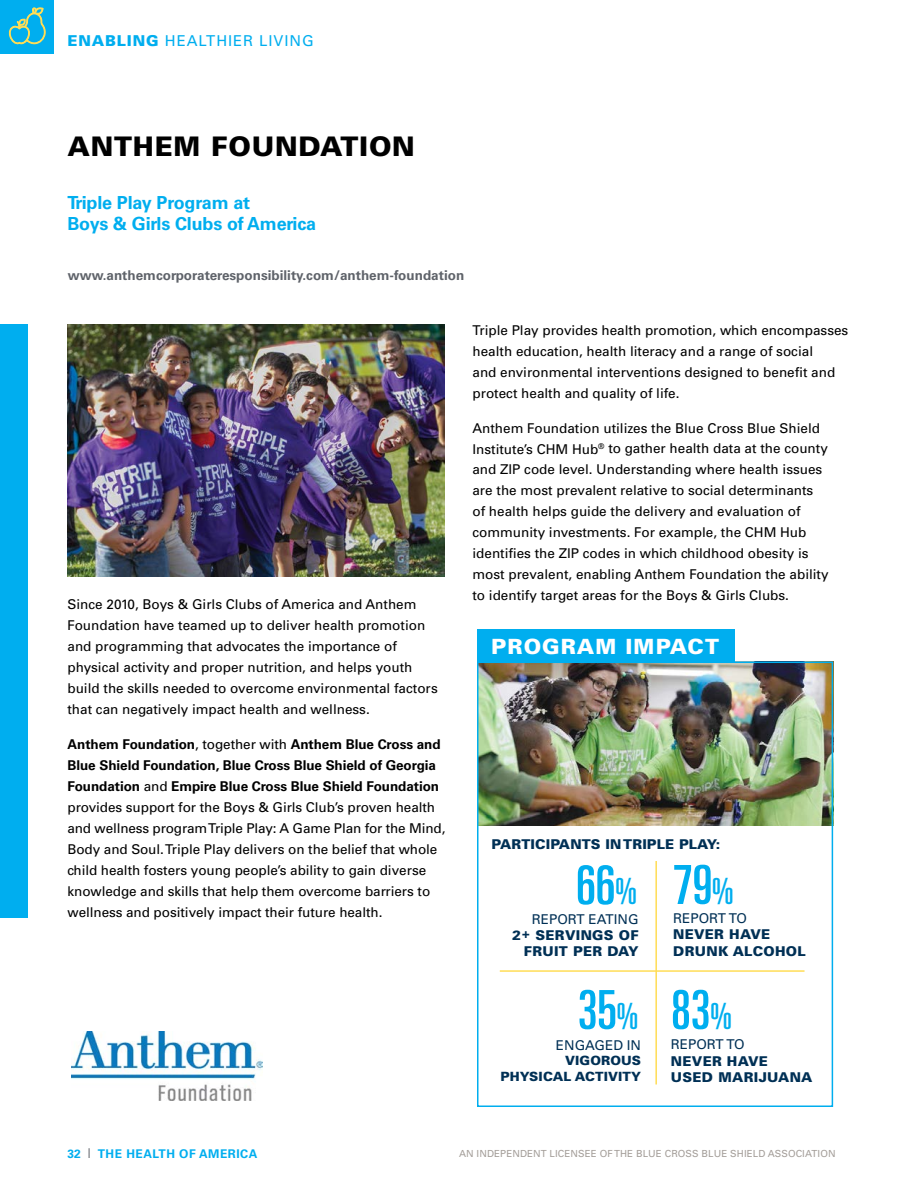
<style>
.page{position:relative;width:918px;height:1188px;background:#fff}
.page>*{position:absolute;margin:0;border:0;box-sizing:border-box;transform-origin:0 0}
.t1{font:ultra-condensed 54px "Univers";letter-spacing:-.01em;color:#00aeef}
.t2{font:900 27px "Univers";letter-spacing:.03em;color:#000}
.t3{font:900 21px "Univers";letter-spacing:.05em;color:#fff}
.t4{font:700 18px/21.6px "Univers";letter-spacing:-.01em;color:#00aeef}
.t5{font:15px "Univers";letter-spacing:.06em;color:#00aeef}
.t6{font:13.5px/21px "Univers";color:#000}
.t7{font:900 13.5px/16.2px "Univers";letter-spacing:.025em;color:#003055}
.t8{font:700 13.5px "Univers";color:#5f636a}
.t9{font:13.5px "Univers";color:#003055}
.t10{font:900 12.75px/16.2px "Univers";letter-spacing:.01em;color:#003055;text-align:right}
.t11{font:700 12px "Univers";letter-spacing:.04em;color:#00aeef}
.t12{font:9.75px "Univers";letter-spacing:.01em;color:#a49e99}
.s1{font-weight:900}
.s2{font-weight:700}
.s3{font-size:36px}
.s4{font-weight:400}
.s5{font-weight:400;font-size:13.5px;color:#5f636a}
</style>
<div class="page">
<div style="left:0;top:324px;width:28px;height:594px;background:#00aeef"></div>
<div style="left:0;top:0;width:54px;height:54px;background:#00aeef"></div>
<svg style="left:8px;top:7px;width:38px;height:38px"></svg>
<img style="left:68px;top:325px;width:377px;height:252px">
<img style="left:480px;top:665px;width:350px;height:161px">
<div style="left:477px;top:662px;width:356px;height:445px;border:2px solid #00aeef"></div>
<div style="left:477px;top:629px;width:258px;height:33px;background:#00aeef"></div>
<hr style="left:655px;top:861px;width:2px;height:223px;background:#fd5">
<hr style="left:500px;top:970px;width:305px;height:2px;background:#fd5">
<img style="left:72px;top:1032px;width:190px;height:69px">
<p class="t5" style="left:68px;top:31px;width:248px"><span class="s1">ENABLING</span> HEALTHIER LIVING</p>
<h2 class="t2" style="left:68px;top:130px;width:349px">ANTHEM FOUNDATION</h2>
<h4 class="t4" style="left:68px;top:192px;width:250px">Triple Play Program at<br>Boys &amp; Girls Clubs of America</h4>
<p class="t8" style="left:68px;top:267px;width:398px">www.anthemcorporateresponsibility.com/anthem-foundation</p>
<p class="t6" style="left:68px;top:594px;width:372px">Since 2010, Boys &amp; Girls Clubs of America and Anthem Foundation have teamed up to deliver health promotion and programming that advocates the importance of physical activity and proper nutrition, and helps youth build the skills needed to overcome environmental factors that can negatively impact health and wellness.</p>
<p class="t6" style="left:68px;top:733px;width:379px"><span class="s2">Anthem Foundation</span>, together with <span class="s2">Anthem Blue Cross and Blue Shield Foundation, Blue Cross Blue Shield of Georgia Foundation</span> and <span class="s2">Empire Blue Cross Blue Shield Foundation </span>provides support for the Boys &amp; Girls Club’s proven health and wellness program Triple Play: A Game Plan for the Mind, Body and Soul.Triple Play delivers on the belief that whole child health fosters young people’s ability to gain diverse knowledge and skills that help them overcome barriers to wellness and positively impact their future health.</p>
<p class="t6" style="left:472px;top:319px;width:377px">Triple Play provides health promotion, which encompasses health education, health literacy and a range of social<br>and environmental interventions designed to benefit and protect health and quality of life.</p>
<p class="t6" style="left:472px;top:417px;width:358px">Anthem Foundation utilizes the Blue Cross Blue Shield Institute’s CHM Hub<sup>®</sup> to gather health data at the county and ZIP code level. Understanding where health issues are the most prevalent relative to social determinants of health helps guide the delivery and evaluation of community investments. For example, the CHM Hub identifies the ZIP codes in which childhood obesity is most prevalent, enabling Anthem Foundation the ability to identify target areas for the Boys &amp; Girls Clubs.</p>
<p class="t3" style="left:491px;top:634px;width:229px">PROGRAM IMPACT</p>
<p class="t7" style="left:491px;top:836px;width:235px">PARTICIPANTS INTRIPLE PLAY:</p>
<p class="t1" style="left:576px;top:854px;width:63px">66<span class="s3">%</span></p>
<p class="t7" style="left:512px;top:910px;width:128px;text-align:right"><span class="s4">REPORT EATING<br></span>2+ SERVINGS OF<br>FRUIT PER DAY</p>
<p class="t1" style="left:673px;top:854px;width:63px">79<span class="s3">%</span></p>
<p class="t7" style="left:673px;top:910px;width:134px"><span class="s4">REPORT TO<br></span>NEVER HAVE<br>DRUNK ALCOHOL</p>
<p class="t1" style="left:671px;top:979px;width:63px">83<span class="s3">%</span></p>
<p class="t7" style="left:671px;top:1036px;width:143px"><span class="s4">REPORT TO<br></span>NEVER HAVE<br>USED MARIJUANA</p>
<p class="t1" style="left:578px;top:979px;width:63px">35<span class="s3">%</span></p>
<p class="t9" style="left:556px;top:1036px;width:87px">ENGAGED IN</p>
<p class="t10" style="left:501px;top:1052px;width:142px">VIGOROUS<br>PHYSICAL ACTIVITY</p>
<p class="t11" style="left:68px;top:1147px;width:191px">32 <span class="s5">|</span> THE HEALTH OF AMERICA</p>
<p class="t12" style="left:459px;top:1147px;width:378px">AN INDEPENDENT LICENSEE OF THE BLUE CROSS BLUE SHIELD ASSOCIATION</p>
</div>
